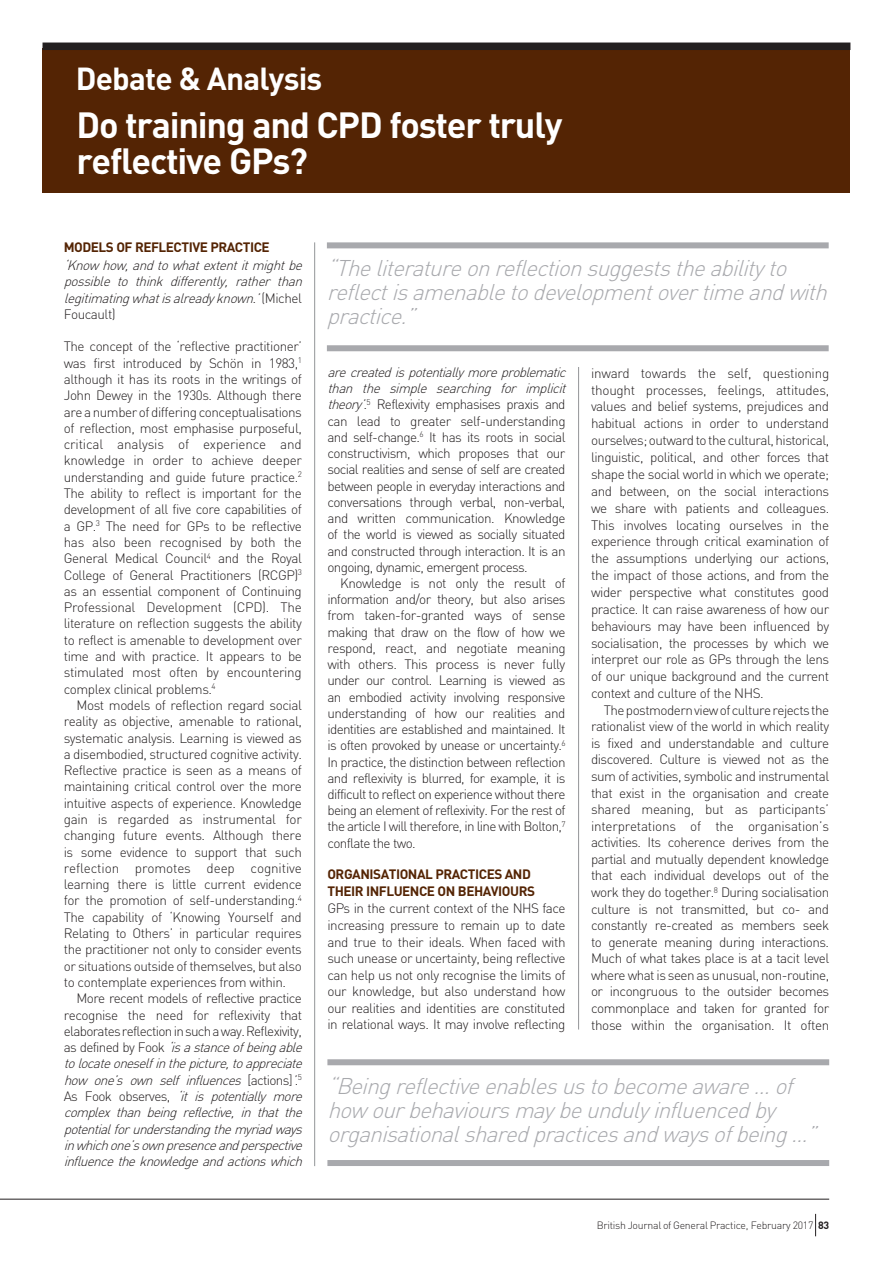
<style>
.page{position:relative;width:893px;height:1263px;background:#fff}
.page>*{position:absolute;margin:0;border:0;box-sizing:border-box;transform-origin:0 0}
.t1{font:700 36px/36px "DIN";letter-spacing:-.035em;color:#fff}
.t2{font:700 31.5px "DIN";letter-spacing:-.025em;color:#fff}
.t3{font:italic 300 22.5px/24px "DIN";color:#a8a9ad}
.t4{font:300 13.5px/16.4px "DIN";letter-spacing:-.045em;color:#231f20;text-align:justify}
.t5{font:italic 300 13.5px/16.4px "DIN";color:#231f20}
.t6{font:700 13.5px/16.5px "DIN";letter-spacing:-.035em;color:#542404}
.t7{font:300 10.5px "DIN";letter-spacing:-.025em;color:#231f20}
.s1{font-style:normal}
.s2{font-style:italic}
.s3{font-weight:700}
</style>
<div class="page">
<div style="left:43px;top:49px;width:807px;height:144px;background:#542404"></div>
<div style="left:327px;top:1059px;width:502px;height:6px;background:#a8a9ad"></div>
<div style="left:327px;top:1160px;width:502px;height:6px;background:#a8a9ad"></div>
<hr style="left:578px;top:367px;width:1px;height:662px;background:#939598">
<hr style="left:314px;top:242px;width:1px;height:924px;background:#939598">
<hr style="left:0;top:1199px;width:829px;height:1px;background:#231f20">
<svg style="left:815px;top:1214px;width:1px;height:22px"></svg>
<div style="left:43px;top:43px;width:807px;height:7px;background:#231f20"></div>
<div style="left:327px;top:242px;width:502px;height:6px;background:#a8a9ad"></div>
<div style="left:327px;top:345px;width:502px;height:6px;background:#a8a9ad"></div>
<h2 class="t2" style="left:76px;top:58px;width:248px">Debate &amp; Analysis</h2>
<h1 class="t1" style="left:77px;top:105px;width:488px">Do training and CPD foster truly reflective GPs?</h1>
<p class="t6" style="left:64px;top:239px;width:207px">MODELS OF REFLECTIVE PRACTICE</p>
<p class="t5" style="left:64px;top:257px;width:244px">‘Know how,andtowhatextentitmightbe possible to think differently, rather than legitimatingwhatisalreadyknown.’<span class="s1">( M i c h e l Foucault)</span></p>
<p class="t4" style="left:64px;top:338px;width:240px">The concept of the ‘reflective practitioner’ was first introduced by Schön in 1983,<sup>1 </sup>although it has its roots in the writings of John Dewey in the 1930s. Although there are a number of differing conceptualisations of reflection, most emphasise purposeful, critical analysis of experience and knowledge in order to achieve deeper understanding and guide future practice.<sup>2<br></sup>The ability to reflect is important for the development of all five core capabilities of a GP.<sup>3</sup> The need for GPs to be reflective has also been recognised by both the General Medical Council<sup>4</sup> and the Royal College of General Practitioners (RCGP)<sup>3 </sup>as an essential component of Continuing Professional Development (CPD). The literature on reflection suggests the ability to reflect is amenable to development over time and with practice. It appears to be stimulated most often by encountering complex clinical problems.<sup>4</sup></p>
<p class="t4" style="left:64px;top:697px;width:240px;text-indent:13px">Most models of reflection regard social reality as objective, amenable to rational, systematic analysis. Learning is viewed as a disembodied, structured cognitive activity.<br>Reflective practice is seen as a means of maintaining critical control over the more intuitive aspects of experience. Knowledge gain is regarded as instrumental for changing future events. Although there is some evidence to support that such reflection promotes deep cognitive learning there is little current evidence for the promotion of self-understanding.<sup>4<br></sup>The capability of ‘Knowing Yourself and Relating to Others’ in particular requires the practitioner not only to consider events or situations outside of themselves, but also to contemplate experiences from within.</p>
<p class="t5" style="left:64px;top:990px;width:244px;text-indent:13px"><span class="s1">More recent models of reflective practice recognise the need for reflexivity that elaborates reflection in such a way. Reflexivity, a s d e f i n e d b y F o o k</span> ‘isastanceofbeingable tolocateoneselfinthepicture,toappreciate how one’s own self influences <span class="s1">[ a c t i o n s ]</span> ’<span class="s1">.</span> <sup>5<br></sup><span class="s1">A s F o o k o b s e rv e s ,</span> ‘it is potentially more complex than being reflective, in that the potentialforunderstandingthemyriadways inwhichone’sownpresenceandperspective influencetheknowledgeandactionswhich</p>
<h3 class="t3" style="left:327px;top:256px;width:509px">“Theliteratureonreflectionsuggeststheabilityto reflectisamenabletodevelopmentovertimeandwith practice.”</h3>
<p class="t4" style="left:327px;top:364px;width:244px;text-align:left"><span class="s2">arecreatedispotentiallymoreproblematic than the simple searching for implicit theory’.</span><sup>5</sup> Reflexivity emphasises praxis and can lead to greater self-understanding and self-change.<sup>6</sup> It has its roots in social constructivism, which proposes that our social realities and sense of self are created between people in everyday interactions and conversations through verbal, non-verbal, and written communication. Knowledge of the world is viewed as socially situated and constructed through interaction. It is an ongoing, dynamic, emergent process.</p>
<p class="t4" style="left:327px;top:575px;width:240px;text-indent:13px">Knowledge is not only the result of information and/or theory, but also arises from taken-for-granted ways of sense making that draw on the flow of how we respond, react, and negotiate meaning with others. This process is never fully under our control. Learning is viewed as an embodied activity involving responsive understanding of how our realities and identities are established and maintained. It is often provoked by unease or uncertainty.<sup>6<br></sup>In practice, the distinction between reflection and reflexivity is blurred, for example, it is difficult to reflect on experience without there being an element of reflexivity. For the rest of the article I will therefore, in line with Bolton,<sup>7 </sup>conflate the two.</p>
<p class="t6" style="left:327px;top:865px;width:209px">ORGANISATIONAL PRACTICES AND<br>THEIR INFLUENCE ON BEHAVIOURS</p>
<p class="t4" style="left:327px;top:900px;width:240px">GPs in the current context of the NHS face increasing pressure to remain up to date and true to their ideals. When faced with such unease or uncertainty, being reflective can help us not only recognise the limits of our knowledge, but also understand how our realities and identities are constituted in relational ways. It may involve reflecting</p>
<p class="t4" style="left:591px;top:364px;width:240px;line-height:16.8px">inward towards the self, questioning thought processes, feelings, attitudes, values and belief systems, prejudices and habitual actions in order to understand ourselves; outward to the cultural, historical, linguistic, political, and other forces that shape the social world in which we operate; and between, on the social interactions we share with patients and colleagues.<br>This involves locating ourselves in the experience through critical examination of the assumptions underlying our actions, the impact of those actions, and from the wider perspective what constitutes good practice. It can raise awareness of how our behaviours may have been influenced by socialisation, the processes by which we interpret our role as GPs through the lens of our unique background and the current context and culture of the NHS.</p>
<p class="t4" style="left:591px;top:701px;width:240px;text-indent:13px">The postmodern view of culture rejects the rationalist view of the world in which reality is fixed and understandable and culture discovered. Culture is viewed not as the sum of activities, symbolic and instrumental that exist in the organisation and create shared meaning, but as participants’ interpretations of the organisation’s activities. Its coherence derives from the partial and mutually dependent knowledge that each individual develops out of the work they do together.<sup>8</sup> During socialisation culture is not transmitted, but co- and constantly re-created as members seek to generate meaning during interactions.<br>Much of what takes place is at a tacit level where what is seen as unusual, non-routine, or incongruous to the outsider becomes commonplace and taken for granted for those within the organisation. It often</p>
<h3 class="t3" style="left:327px;top:1074px;width:498px">“Beingreflectiveenablesustobecomeaware… of how ourbehavioursmaybeundulyinfluencedby organisationalsharedpracticesandwaysofbeing…”</h3>
<p class="t7" style="left:597px;top:1219px;width:234px">British Journal of General Practice, February 2017 <span class="s3">83</span></p>
</div>
